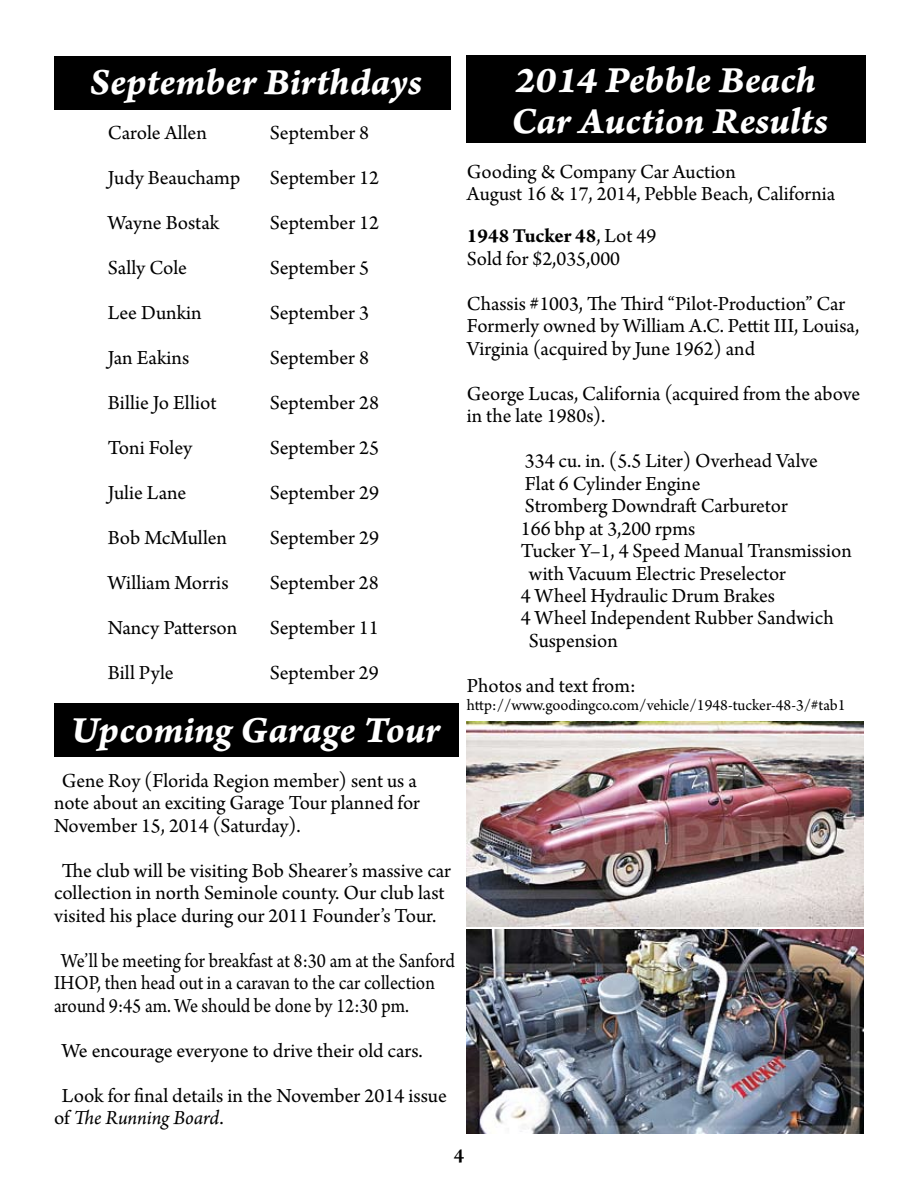
<style>
.page{position:relative;width:918px;height:1188px;background:#fff}
.page>*{position:absolute;margin:0;border:0;box-sizing:border-box;transform-origin:0 0}
.t1{font:39px/40.5px "Arno Pro Bold Italic Caption";letter-spacing:-.005em;color:#fff}
.t2{font:21px/22.5px "Arno Pro";color:#000}
.t3{font:21px/22.5px "Arno Pro";color:#000;scale:.91 1}
.t4{font:italic 21px "Arno Pro";letter-spacing:-.005em;color:#000}
.t5{font:600 21px "Arno Pro";color:#000}
.t6{font:16.5px "Arno Pro";color:#000}
.s1{font-weight:700}
.s2{font-style:normal}
</style>
<div class="page">
<img style="left:466px;top:929px;width:398px;height:205px">
<img style="left:466px;top:722px;width:398px;height:204px">
<div style="left:466px;top:55px;width:400px;height:88px;background:#000"></div>
<div style="left:54px;top:703px;width:405px;height:54px;background:#000"></div>
<div style="left:54px;top:56px;width:397px;height:53px;background:#000"></div>
<h1 class="t1" style="left:511px;top:61px;width:318px">2014 Pebble Beach<br>Car Auction Results</h1>
<p class="t2" style="left:467px;top:161px;width:370px">Gooding &amp; Company Car Auction<br>August 16 &amp; 17, 2014, Pebble Beach, California</p>
<p class="t2" style="left:467px;top:226px;width:191px"><span class="s1">1948 Tucker 48</span>, Lot 49<br>Sold for $2,035,000</p>
<p class="t2" style="left:467px;top:293px;width:394px">Chassis #1003, The Third “Pilot-Production” Car<br>Formerly owned by William A.C. Pettit III, Louisa,<br>Virginia (acquired by June 1962) and</p>
<p class="t2" style="left:467px;top:383px;width:395px">George Lucas, California (acquired from the above in the late 1980s).</p>
<p class="t2" style="left:525px;top:451px;width:294px">334 cu. in. (5.5 Liter) Overhead Valve</p>
<p class="t2" style="left:525px;top:473px;width:177px">Flat 6 Cylinder Engine</p>
<p class="t2" style="left:525px;top:496px;width:264px">Stromberg Downdraft Carburetor</p>
<p class="t2" style="left:521px;top:518px;width:176px">166 bhp at 3,200 rpms</p>
<p class="t2" style="left:521px;top:541px;width:332px">Tucker Y–1, 4 Speed Manual Transmission</p>
<p class="t2" style="left:529px;top:563px;width:259px">with Vacuum Electric Preselector</p>
<p class="t2" style="left:521px;top:586px;width:256px">4 Wheel Hydraulic Drum Brakes</p>
<p class="t2" style="left:521px;top:608px;width:314px">4 Wheel Independent Rubber Sandwich</p>
<p class="t2" style="left:529px;top:631px;width:90px">Suspension</p>
<p class="t2" style="left:467px;top:676px;width:170px">Photos and text from:</p>
<p class="t6" style="left:467px;top:696px;width:380px">http://www.goodingco.com/vehicle/1948-tucker-48-3/#tab1</p>
<h1 class="t1" style="left:90px;top:62px;width:334px">September Birthdays</h1>
<p class="t2" style="left:108px;top:122px;width:100px">Carole Allen</p>
<p class="t2" style="left:270px;top:122px;width:101px">September 8</p>
<p class="t2" style="left:108px;top:167px;width:134px">Judy Beauchamp</p>
<p class="t2" style="left:270px;top:167px;width:111px">September 12</p>
<p class="t2" style="left:108px;top:212px;width:113px">Wayne Bostak</p>
<p class="t2" style="left:270px;top:212px;width:111px">September 12</p>
<p class="t2" style="left:108px;top:257px;width:81px">Sally Cole</p>
<p class="t2" style="left:270px;top:257px;width:101px">September 5</p>
<p class="t2" style="left:108px;top:302px;width:95px">Lee Dunkin</p>
<p class="t2" style="left:270px;top:302px;width:101px">September 3</p>
<p class="t2" style="left:108px;top:347px;width:83px">Jan Eakins</p>
<p class="t2" style="left:270px;top:347px;width:101px">September 8</p>
<p class="t2" style="left:108px;top:392px;width:110px">Billie Jo Elliot</p>
<p class="t2" style="left:270px;top:392px;width:111px">September 28</p>
<p class="t2" style="left:108px;top:437px;width:86px">Toni Foley</p>
<p class="t2" style="left:270px;top:437px;width:111px">September 25</p>
<p class="t2" style="left:108px;top:482px;width:80px">Julie Lane</p>
<p class="t2" style="left:270px;top:482px;width:111px">September 29</p>
<p class="t2" style="left:108px;top:527px;width:121px">Bob McMullen</p>
<p class="t2" style="left:270px;top:527px;width:111px">September 29</p>
<p class="t2" style="left:108px;top:572px;width:122px">William Morris</p>
<p class="t2" style="left:270px;top:572px;width:111px">September 28</p>
<p class="t2" style="left:108px;top:617px;width:131px">Nancy Patterson</p>
<p class="t2" style="left:270px;top:617px;width:111px">September 11</p>
<p class="t2" style="left:108px;top:662px;width:68px">Bill Pyle</p>
<p class="t2" style="left:270px;top:662px;width:111px">September 29</p>
<h1 class="t1" style="left:71px;top:710px;width:370px">Upcoming Garage Tour</h1>
<p class="t2" style="left:54px;top:770px;width:368px;text-indent:8px">Gene Roy (Florida Region member) sent us a note about an exciting Garage Tour planned for<br>November 15, 2014 (Saturday).</p>
<p class="t2" style="left:54px;top:860px;width:399px;text-indent:8px">The club will be visiting Bob Shearer’s massive car collection in north Seminole county. Our club last visited his place during our 2011 Founder’s Tour.</p>
<p class="t3" style="left:54px;top:950px;width:442px;text-indent:7px">We’ll be meeting for breakfast at 8:30 am at the Sanford<br>IHOP, then head out in a caravan to the car collection around 9:45 am. We should be done by 12:30 pm.</p>
<p class="t2" style="left:62px;top:1029px;width:386px;line-height:45px">We encourage everyone to drive their old cars.<br>Look for final details in the November 2014 issue</p>
<p class="t4" style="left:54px;top:1106px;width:171px"><span class="s2">of</span> The Running Board<span class="s2">.</span></p>
<p class="t5" style="left:454px;top:1143px;width:12px">4</p>
</div>
